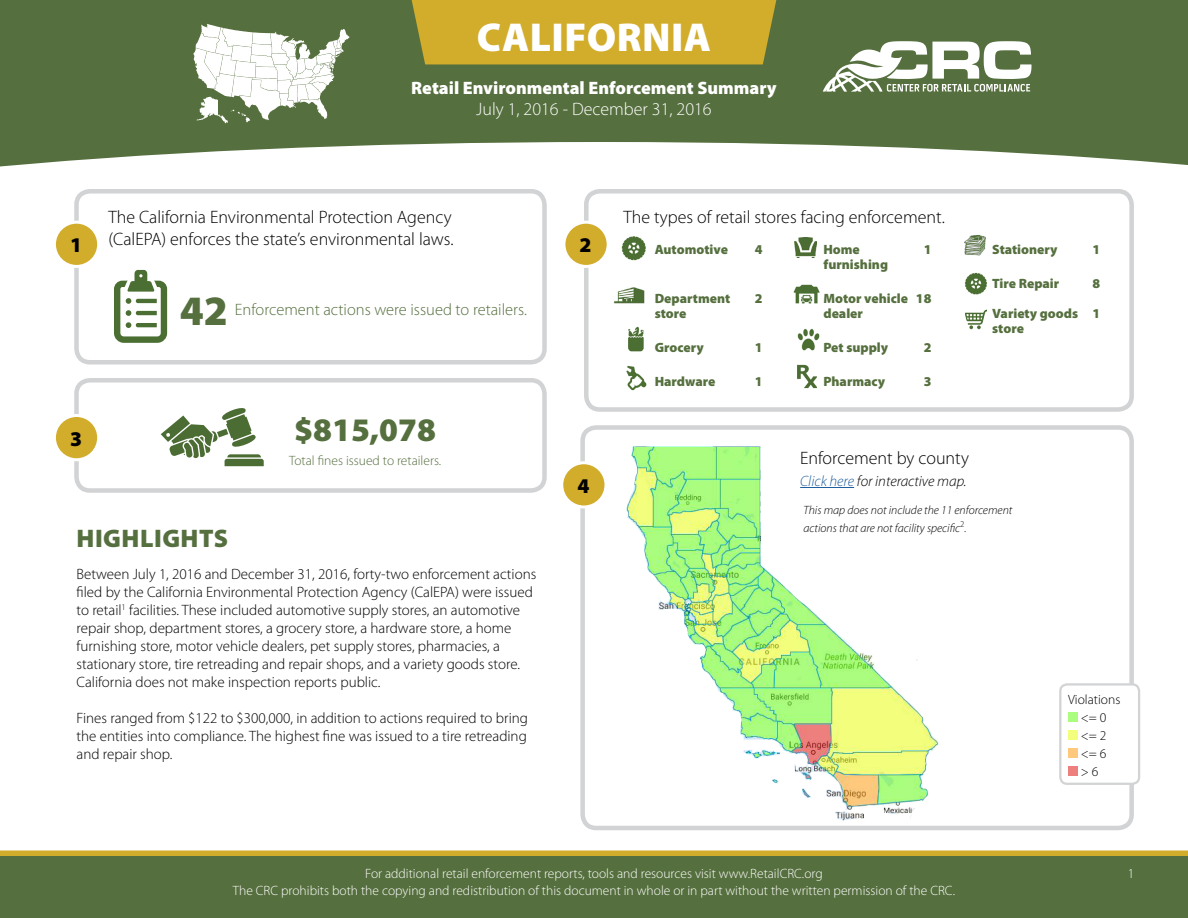
<style>
.page{position:relative;width:1188px;height:918px;background:#fff}
.page>*{position:absolute;margin:0;border:0;box-sizing:border-box;transform-origin:0 0}
.t1{font:900 42px "Myriad Pro";color:#556f3e}
.t2{font:900 40.5px "Myriad Pro";letter-spacing:.01em;color:#fff}
.t3{font:900 33px "Myriad Pro";color:#556f3e}
.t4{font:900 25.5px "Myriad Pro";letter-spacing:.02em;color:#556f3e}
.t5{font:900 21px "Myriad Pro";color:#000}
.t6{font:300 18px/22.5px "Myriad Pro";color:#000}
.t7{font:900 18px "Myriad Pro";color:#fff}
.t8{font:300 18px "Myriad Pro";color:#fff}
.t9{font:300 16.5px "Myriad Pro";color:#556f3e}
.t10{font:300 15px/18px "Myriad Pro";color:#000}
.t11{font:italic 300 15px "Myriad Pro";color:#000}
.t12{font:300 13.5px/16.5px "Myriad Pro";color:#fff;text-align:center}
.t13{font:900 13.5px/15px "Myriad Pro";color:#556f3e}
.t14{font:300 13.5px "Myriad Pro";color:#556f3e}
.t15{font:300 13.5px/18px "Myriad Pro";color:#000}
.t16{font:italic 300 12px/18px "Myriad Pro";color:#000}
.s1{color:#215e9e}
</style>
<div class="page">
<div style="left:0;top:850px;width:1188px;height:6px;background:#d2ac2b"></div>
<div style="left:0;top:856px;width:1188px;height:62px;background:#556f3e"></div>
<svg style="left:0;top:155px;width:1188px;height:12px"></svg>
<div style="left:0;top:0;width:1188px;height:155px;background:#556f3e"></div>
<svg style="left:823px;top:41px;width:209px;height:51px"></svg>
<svg style="left:393px;top:0;width:402px;height:69px;background:#baa02e"></svg>
<svg style="left:193px;top:24px;width:156px;height:99px"></svg>
<div style="left:580px;top:425px;width:554px;height:405px;border:4px solid #d1d3d4;border-radius:14px"></div>
<div style="left:74px;top:378px;width:473px;height:115px;border:4px solid #d1d3d4;border-radius:14px"></div>
<div style="left:584px;top:189px;width:550px;height:223px;border:4px solid #d1d3d4;border-radius:14px"></div>
<div style="left:74px;top:189px;width:473px;height:175px;border:4px solid #d1d3d4;border-radius:14px"></div>
<svg style="left:114px;top:270px;width:53px;height:73px"></svg>
<svg style="left:161px;top:408px;width:103px;height:58px"></svg>
<div style="left:1060px;top:684px;width:79px;height:100px;background:#fff;border-radius:7px"></div>
<div style="left:1068px;top:712px;width:10px;height:10px;background:#abfd7f"></div>
<div style="left:1068px;top:730px;width:10px;height:10px;background:#f3fe7c"></div>
<div style="left:1068px;top:748px;width:10px;height:10px;background:#fec97d"></div>
<div style="left:1068px;top:766px;width:10px;height:10px;background:#ed807d"></div>
<div style="left:1059px;top:683px;width:81px;height:102px;border:2px solid #d1d3d4;border-radius:7px"></div>
<div style="left:564px;top:222px;width:44px;height:44px;background:#d2ac2b;border-radius:50%"></div>
<div style="left:562px;top:221px;width:48px;height:47px;border:3px solid #fff;border-radius:50%"></div>
<div style="left:54px;top:222px;width:45px;height:44px;background:#d2ac2b;border-radius:50%"></div>
<div style="left:53px;top:221px;width:47px;height:47px;border:3px solid #fff;border-radius:50%"></div>
<div style="left:54px;top:416px;width:45px;height:44px;background:#d2ac2b;border-radius:50%"></div>
<div style="left:53px;top:414px;width:47px;height:47px;border:3px solid #fff;border-radius:50%"></div>
<div style="left:562px;top:463px;width:44px;height:44px;background:#d2ac2b;border-radius:50%"></div>
<div style="left:560px;top:461px;width:48px;height:48px;border:3px solid #fff;border-radius:50%"></div>
<img style="left:615px;top:428px;width:336px;height:423px">
<img style="left:628px;top:326px;width:16px;height:26px">
<img style="left:797px;top:328px;width:23px;height:23px">
<img style="left:793px;top:284px;width:27px;height:20px">
<img style="left:966px;top:309px;width:20px;height:21px">
<img style="left:614px;top:287px;width:31px;height:17px">
<img style="left:626px;top:365px;width:21px;height:26px">
<img style="left:797px;top:364px;width:19px;height:25px">
<img style="left:965px;top:272px;width:22px;height:23px">
<img style="left:621px;top:236px;width:25px;height:25px">
<img style="left:964px;top:234px;width:22px;height:22px">
<img style="left:794px;top:238px;width:22px;height:20px">
<h2 class="t2" style="left:477px;top:15px;width:236px">CALIFORNIA</h2>
<p class="t7" style="left:411px;top:78px;width:367px">Retail Environmental Enforcement Summary</p>
<p class="t8" style="left:476px;top:100px;width:237px">July 1, 2016 - December 31, 2016</p>
<p class="t6" style="left:109px;top:206px;width:347px">The California Environmental Protection Agency (CalEPA) enforces the state’s environmental laws.</p>
<p class="t6" style="left:623px;top:206px;width:323px">The types of retail stores facing enforcement.</p>
<h3 class="t5" style="left:70px;top:233px;width:14px">1</h3>
<h3 class="t5" style="left:580px;top:233px;width:14px">2</h3>
<p class="t13" style="left:655px;top:243px;width:75px">Automotive</p>
<p class="t13" style="left:755px;top:243px;width:9px">4</p>
<p class="t13" style="left:655px;top:291px;width:77px">Department</p>
<p class="t13" style="left:755px;top:291px;width:9px">2</p>
<p class="t13" style="left:655px;top:306px;width:33px">store</p>
<p class="t13" style="left:655px;top:340px;width:51px">Grocery</p>
<p class="t13" style="left:755px;top:340px;width:9px">1</p>
<p class="t13" style="left:655px;top:374px;width:62px">Hardware</p>
<p class="t13" style="left:755px;top:374px;width:9px">1</p>
<p class="t13" style="left:823px;top:243px;width:38px">Home</p>
<p class="t13" style="left:924px;top:243px;width:9px">1</p>
<p class="t13" style="left:823px;top:258px;width:66px">furnishing</p>
<p class="t13" style="left:823px;top:291px;width:109px">Motor vehicle 18 dealer</p>
<p class="t13" style="left:823px;top:340px;width:66px">Pet supply</p>
<p class="t13" style="left:924px;top:340px;width:9px">2</p>
<p class="t13" style="left:823px;top:374px;width:63px">Pharmacy</p>
<p class="t13" style="left:924px;top:374px;width:9px">3</p>
<h1 class="t1" style="left:180px;top:287px;width:50px">42</h1>
<p class="t9" style="left:235px;top:300px;width:294px">Enforcement actions were issued to retailers.</p>
<h3 class="t5" style="left:70px;top:426px;width:14px">3</h3>
<h3 class="t3" style="left:294px;top:411px;width:143px">$815,078</h3>
<p class="t14" style="left:289px;top:453px;width:154px">Total fines issued to retailers.</p>
<h3 class="t5" style="left:577px;top:474px;width:14px">4</h3>
<p class="t6" style="left:800px;top:447px;width:170px">Enforcement by county</p>
<p class="t11" style="left:800px;top:473px;width:168px"><span class="s1">Click here</span> for interactive map.</p>
<p class="t13" style="left:992px;top:242px;width:67px">Stationery</p>
<p class="t13" style="left:1092px;top:242px;width:9px">1</p>
<p class="t13" style="left:992px;top:276px;width:69px">Tire Repair</p>
<p class="t13" style="left:1092px;top:276px;width:9px">8</p>
<p class="t13" style="left:992px;top:306px;width:109px">Variety goods 1 store</p>
<h3 class="t4" style="left:77px;top:524px;width:153px">HIGHLIGHTS</h3>
<p class="t10" style="left:77px;top:565px;width:461px">Between July 1, 2016 and December 31, 2016, forty-two enforcement actions filed by the California Environmental Protection Agency (CalEPA) were issued to retail<sup>1</sup> facilities. These included automotive supply stores, an automotive repair shop, department stores, a grocery store, a hardware store, a home furnishing store, motor vehicle dealers, pet supply stores, pharmacies, a stationary store, tire retreading and repair shops, and a variety goods store.<br>California does not make inspection reports public.</p>
<p class="t10" style="left:77px;top:709px;width:453px;text-align:justify">Fines ranged from $122 to $300,000, in addition to actions required to bring the entities into compliance. The highest fine was issued to a tire retreading and repair shop.</p>
<p class="t16" style="left:804px;top:502px;width:210px">This map does not include the 11 enforcement actions that are not facility specific<sup>2</sup>.</p>
<p class="t15" style="left:1081px;top:691px;width:41px;text-indent:-13px">Violations &lt;= 0 &lt;= 2 &lt;= 6<br>&gt; 6</p>
<p class="t12" style="left:233px;top:866px;width:724px">For additional retail enforcement reports, tools and resources visit www.RetailCRC.org<br>The CRC prohibits both the copying and redistribution of this document in whole or in part without the written permission of the CRC.</p>
<p class="t12" style="left:1128px;top:866px;width:8px">1</p>
</div>
